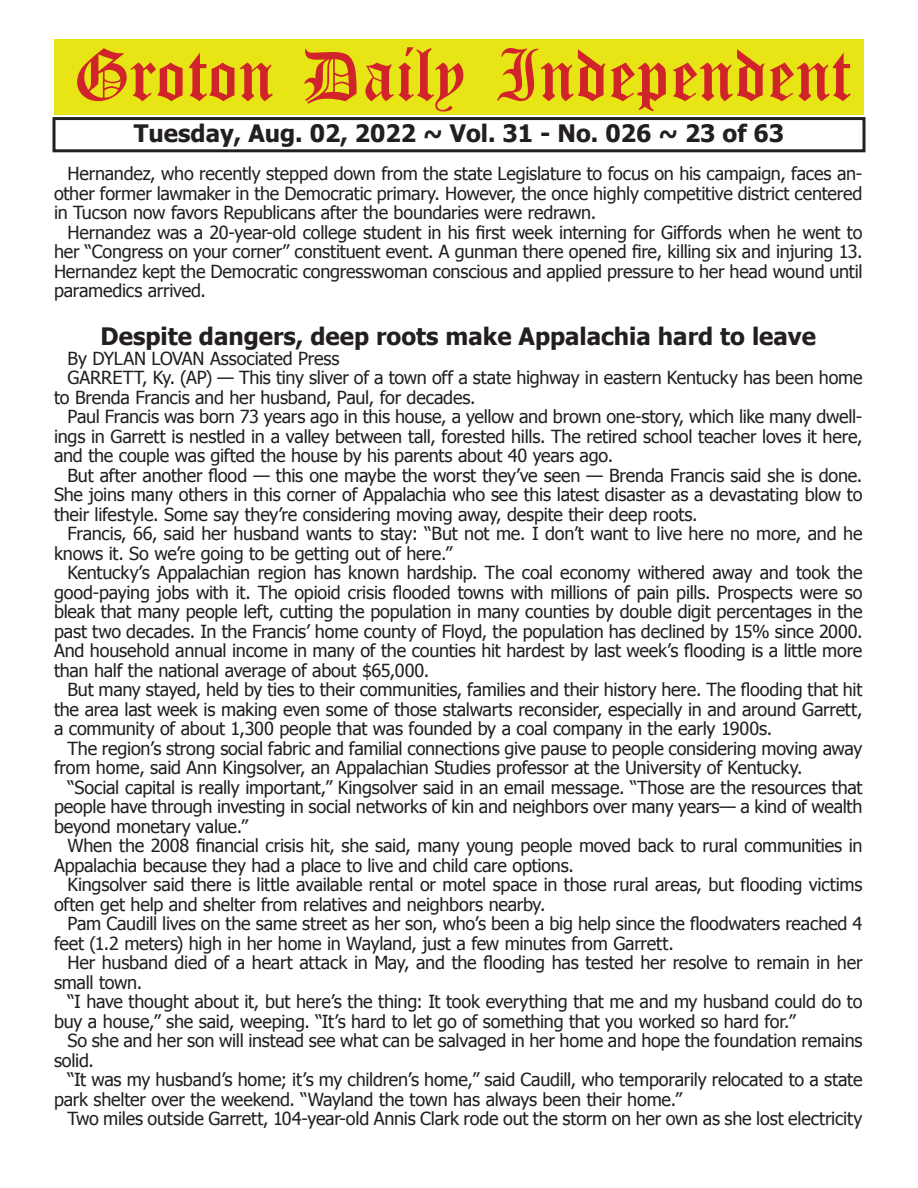
<style>
.page{position:relative;width:918px;height:1188px;background:#fff}
.page>*{position:absolute;margin:0;border:0;box-sizing:border-box;transform-origin:0 0}
.t1{font:54px "Old English Five";color:#d1232a}
.t2{font:700 24px "Tahoma";color:#231f20}
.t3{font:18px/19.5px "Tahoma";letter-spacing:-.01em;color:#231f20;text-align:justify}
</style>
<div class="page">
<div style="left:52px;top:117px;width:814px;height:35px;border:3px solid #231f20"></div>
<div style="left:54px;top:40px;width:810px;height:75px;background:#e7e515"></div>
<h1 class="t1" style="left:73px;top:50px;width:779px">Groton Daily Independent</h1>
<h2 class="t2" style="left:134px;top:116px;width:652px">Tuesday, Aug. 02, 2022 ~ Vol. 31 - No. 026 ~ 23 of 63</h2>
<p class="t3" style="left:54px;top:163px;width:810px;text-indent:14px">Hernandez, who recently stepped down from the state Legislature to focus on his campaign, faces an&shy;other former lawmaker in the Democratic primary. However, the once highly competitive district centered in Tucson now favors Republicans after the boundaries were redrawn.</p>
<p class="t3" style="left:54px;top:221px;width:810px;text-indent:14px">Hernandez was a 20-year-old college student in his first week interning for Giffords when he went to her “Congress on your corner” constituent event. A gunman there opened fire, killing six and injuring 13.<br>Hernandez kept the Democratic congresswoman conscious and applied pressure to her head wound until paramedics arrived.</p>
<h2 class="t2" style="left:101px;top:320px;width:717px">Despite dangers, deep roots make Appalachia hard to leave</h2>
<p class="t3" style="left:68px;top:348px;width:274px">By DYLAN LOVAN Associated Press</p>
<p class="t3" style="left:68px;top:367px;width:797px">GARRETT, Ky. (AP) — This tiny sliver of a town off a state highway in eastern Kentucky has been home</p>
<p class="t3" style="left:54px;top:387px;width:423px">to Brenda Francis and her husband, Paul, for decades.</p>
<p class="t3" style="left:68px;top:406px;width:796px">Paul Francis was born 73 years ago in this house, a yellow and brown one-story, which like many dwell-</p>
<p class="t3" style="left:54px;top:426px;width:810px">ings in Garrett is nestled in a valley between tall, forested hills. The retired school teacher loves it here,</p>
<p class="t3" style="left:54px;top:445px;width:561px">and the couple was gifted the house by his parents about 40 years ago.</p>
<p class="t3" style="left:68px;top:465px;width:796px">But after another flood — this one maybe the worst they’ve seen — Brenda Francis said she is done.</p>
<p class="t3" style="left:54px;top:484px;width:810px">She joins many others in this corner of Appalachia who see this latest disaster as a devastating blow to</p>
<p class="t3" style="left:54px;top:504px;width:645px">their lifestyle. Some say they’re considering moving away, despite their deep roots.</p>
<p class="t3" style="left:68px;top:523px;width:796px">Francis, 66, said her husband wants to stay: “But not me. I don’t want to live here no more, and he</p>
<p class="t3" style="left:54px;top:543px;width:400px">knows it. So we’re going to be getting out of here.”</p>
<p class="t3" style="left:68px;top:562px;width:797px">Kentucky’s Appalachian region has known hardship. The coal economy withered away and took the</p>
<p class="t3" style="left:54px;top:582px;width:810px">good-paying jobs with it. The opioid crisis flooded towns with millions of pain pills. Prospects were so</p>
<p class="t3" style="left:54px;top:601px;width:810px">bleak that many people left, cutting the population in many counties by double digit percentages in the</p>
<p class="t3" style="left:54px;top:621px;width:810px">past two decades. In the Francis’ home county of Floyd, the population has declined by 15% since 2000.</p>
<p class="t3" style="left:54px;top:640px;width:810px">And household annual income in many of the counties hit hardest by last week’s flooding is a little more</p>
<p class="t3" style="left:54px;top:660px;width:377px">than half the national average of about $65,000.</p>
<p class="t3" style="left:68px;top:679px;width:796px">But many stayed, held by ties to their communities, families and their history here. The flooding that hit</p>
<p class="t3" style="left:54px;top:699px;width:810px">the area last week is making even some of those stalwarts reconsider, especially in and around Garrett,</p>
<p class="t3" style="left:54px;top:718px;width:720px">a community of about 1,300 people that was founded by a coal company in the early 1900s.</p>
<p class="t3" style="left:68px;top:738px;width:796px">The region’s strong social fabric and familial connections give pause to people considering moving away</p>
<p class="t3" style="left:54px;top:757px;width:750px">from home, said Ann Kingsolver, an Appalachian Studies professor at the University of Kentucky.</p>
<p class="t3" style="left:68px;top:777px;width:796px">“Social capital is really important,” Kingsolver said in an email message. “Those are the resources that</p>
<p class="t3" style="left:54px;top:796px;width:810px">people have through investing in social networks of kin and neighbors over many years— a kind of wealth</p>
<p class="t3" style="left:54px;top:816px;width:196px">beyond monetary value.”</p>
<p class="t3" style="left:68px;top:835px;width:797px">When the 2008 financial crisis hit, she said, many young people moved back to rural communities in</p>
<p class="t3" style="left:54px;top:855px;width:522px">Appalachia because they had a place to live and child care options.</p>
<p class="t3" style="left:68px;top:874px;width:796px">Kingsolver said there is little available rental or motel space in those rural areas, but flooding victims</p>
<p class="t3" style="left:54px;top:894px;width:493px">often get help and shelter from relatives and neighbors nearby.</p>
<p class="t3" style="left:68px;top:913px;width:796px">Pam Caudill lives on the same street as her son, who’s been a big help since the floodwaters reached 4</p>
<p class="t3" style="left:54px;top:933px;width:621px">feet (1.2 meters) high in her home in Wayland, just a few minutes from Garrett.</p>
<p class="t3" style="left:68px;top:952px;width:797px">Her husband died of a heart attack in May, and the flooding has tested her resolve to remain in her</p>
<p class="t3" style="left:54px;top:972px;width:90px">small town.</p>
<p class="t3" style="left:68px;top:991px;width:796px">“I have thought about it, but here’s the thing: It took everything that me and my husband could do to</p>
<p class="t3" style="left:54px;top:1011px;width:743px">buy a house,” she said, weeping. “It’s hard to let go of something that you worked so hard for.”</p>
<p class="t3" style="left:68px;top:1030px;width:797px">So she and her son will instead see what can be salvaged in her home and hope the foundation remains</p>
<p class="t3" style="left:54px;top:1050px;width:41px">solid.</p>
<p class="t3" style="left:68px;top:1069px;width:796px">“It was my husband’s home; it’s my children’s home,” said Caudill, who temporarily relocated to a state</p>
<p class="t3" style="left:54px;top:1089px;width:630px">park shelter over the weekend. “Wayland the town has always been their home.”</p>
<p class="t3" style="left:68px;top:1108px;width:797px">Two miles outside Garrett, 104-year-old Annis Clark rode out the storm on her own as she lost electricity</p>
</div>
